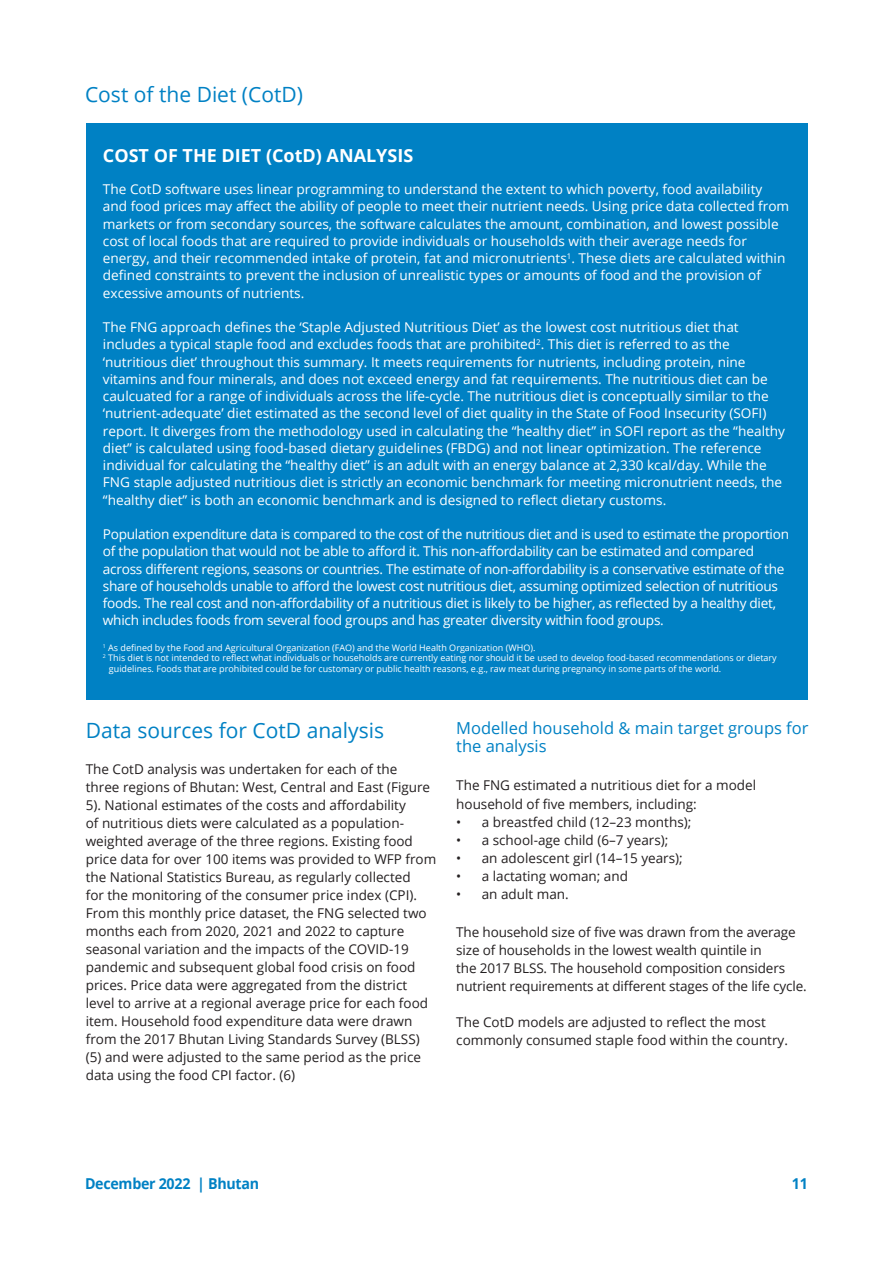
<style>
.page{position:relative;width:893px;height:1263px;background:#fff}
.page>*{position:absolute;margin:0;border:0;box-sizing:border-box;transform-origin:0 0}
.Sub_Title{font:21px "Open Sans";color:#0081c4}
.Sub_Sub_Title{font:700 18px "Open Sans";color:#fff}
.Body_Copy{font:16.5px/18px "Open Sans";color:#0081c4}
.t1{font:700 15px "Open Sans";letter-spacing:-.02em;color:#0081c4;scale:.95 1}
.Body_Copy-2{font:13.5px/17.2px "Open Sans";color:#fff}
.Body_Copy-3{font:13.5px/18px "Open Sans";color:#231f20}
.Body_Copy-4{font:13.5px/17.2px "Open Sans";letter-spacing:-.02em;color:#fff}
.References{font:9px/10.5px "Open Sans";color:#fff}
</style>
<div class="page">
<div style="left:86px;top:123px;width:721px;height:576px;background:#0081c4"></div>
<p class="Sub_Title" style="left:85px;top:80px;width:220px">Cost of the Diet (CotD)</p>
<p class="Sub_Sub_Title" style="left:103px;top:142px;width:312px">COST OF THE DIET (CotD) ANALYSIS</p>
<p class="Body_Copy-2" style="left:103px;top:180px;width:688px">The CotD software uses linear programming to understand the extent to which poverty, food availability and food prices may affect the ability of people to meet their nutrient needs. Using price data collected from markets or from secondary sources, the software calculates the amount, combination, and lowest possible cost of local foods that are required to provide individuals or households with their average needs for energy, and their recommended intake of protein, fat and micronutrients<sup>1</sup>. These diets are calculated within defined constraints to prevent the inclusion of unrealistic types or amounts of food and the provision of excessive amounts of nutrients.</p>
<p class="Body_Copy-2" style="left:103px;top:318px;width:684px">The FNG approach defines the ‘Staple Adjusted Nutritious Diet’ as the lowest cost nutritious diet that includes a typical staple food and excludes foods that are prohibited<sup>2</sup>. This diet is referred to as the ‘nutritious diet’ throughout this summary. It meets requirements for nutrients, including protein, nine vitamins and four minerals, and does not exceed energy and fat requirements. The nutritious diet can be caulcuated for a range of individuals across the life-cycle. The nutritious diet is conceptually similar to the ‘nutrient-adequate’ diet estimated as the second level of diet quality in the State of Food Insecurity (SOFI) report. It diverges from the methodology used in calculating the “healthy diet” in SOFI report as the “healthy diet” is calculated using food-based dietary guidelines (FBDG) and not linear optimization. The reference individual for calculating the “healthy diet” is an adult with an energy balance at 2,330 kcal/day. While the FNG staple adjusted nutritious diet is strictly an economic benchmark for meeting micronutrient needs, the “healthy diet” is both an economic benchmark and is designed to reflect dietary customs.</p>
<p class="Body_Copy-4" style="left:103px;top:525px;width:688px">Population expenditure data is compared to the cost of the nutritious diet and is used to estimate the proportion of the population that would not be able to afford it. This non-affordability can be estimated and compared across different regions, seasons or countries. The estimate of non-affordability is a conservative estimate of the share of households unable to afford the lowest cost nutritious diet, assuming optimized selection of nutritious foods. The real cost and non-affordability of a nutritious diet is likely to be higher, as reflected by a healthy diet, which includes foods from several food groups and has greater diversity within food groups.</p>
<p class="References" style="left:103px;top:642px;width:434px"><sup>1</sup> As defined by the Food and Agricultural Organization (FAO) and the World Health Organization (WHO).</p>
<p class="References" style="left:109px;top:652px;width:669px;text-indent:-6px"><sup>2</sup> This diet is not intended to reflect what individuals or households are currently eating nor should it be used to develop food-based recommendations or dietary guidelines. Foods that are prohibited could be for customary or public health reasons, e.g., raw meat during pregnancy in some parts of the world.</p>
<p class="Sub_Title" style="left:86px;top:715px;width:300px">Data sources for CotD analysis</p>
<p class="Body_Copy-3" style="left:86px;top:759px;width:352px">The CotD analysis was undertaken for each of the<br>three regions of Bhutan: West, Central and East (Figure 5). National estimates of the costs and affordability<br>of nutritious diets were calculated as a population&shy;weighted average of the three regions. Existing food price data for over 100 items was provided to WFP from the National Statistics Bureau, as regularly collected<br>for the monitoring of the consumer price index (CPI).<br>From this monthly price dataset, the FNG selected two months each from 2020, 2021 and 2022 to capture seasonal variation and the impacts of the COVID-19 pandemic and subsequent global food crisis on food prices. Price data were aggregated from the district level to arrive at a regional average price for each food item. Household food expenditure data were drawn from the 2017 Bhutan Living Standards Survey (BLSS) (5) and were adjusted to the same period as the price data using the food CPI factor. (6)</p>
<p class="Body_Copy" style="left:456px;top:719px;width:354px">Modelled household &amp; main target groups for the analysis</p>
<p class="Body_Copy-3" style="left:456px;top:774px;width:301px;line-height:19.5px">The FNG estimated a nutritious diet for a model household of five members, including:</p>
<p class="Body_Copy-3" style="left:456px;top:813px;width:237px">• a breastfed child (12–23 months);</p>
<p class="Body_Copy-3" style="left:456px;top:831px;width:214px">• a school-age child (6–7 years);</p>
<p class="Body_Copy-3" style="left:456px;top:849px;width:228px">• an adolescent girl (14–15 years);</p>
<p class="Body_Copy-3" style="left:456px;top:867px;width:173px">• a lactating woman; and</p>
<p class="Body_Copy-3" style="left:456px;top:885px;width:114px">• an adult man.</p>
<p class="Body_Copy-3" style="left:456px;top:922px;width:352px">The household size of five was drawn from the average size of households in the lowest wealth quintile in<br>the 2017 BLSS. The household composition considers nutrient requirements at different stages of the life cycle.</p>
<p class="Body_Copy-3" style="left:456px;top:1012px;width:333px">The CotD models are adjusted to reflect the most commonly consumed staple food within the country.</p>
<p class="t1" style="left:85px;top:1173px;width:185px">December 2022 | Bhutan</p>
<p class="t1" style="left:792px;top:1173px;width:18px">11</p>
</div>
